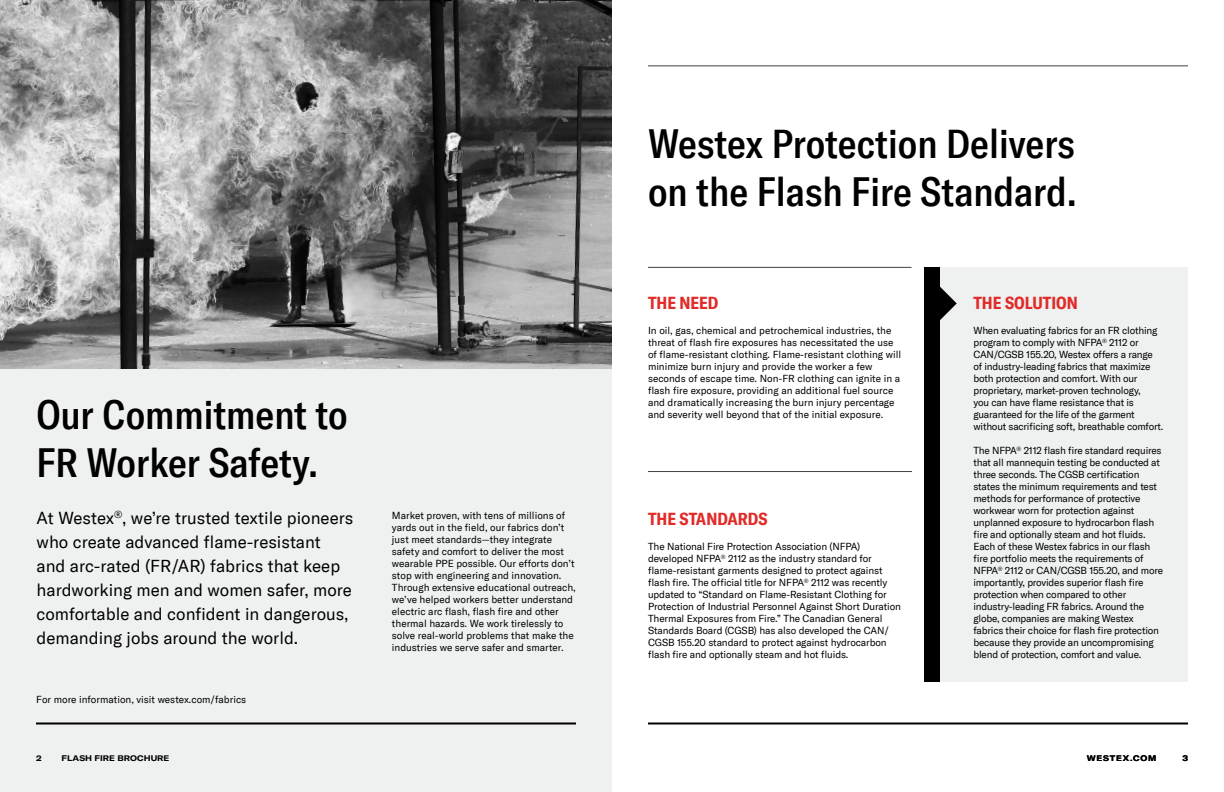
<style>
.page{position:relative;width:1224px;height:792px;background:#fff}
.page>*{position:absolute;margin:0;border:0;box-sizing:border-box;transform-origin:0 0}
.t1{font:500 condensed 40px/48px "GT America";color:#000}
.t2{font:17px/24px "GT America";color:#000}
.t3{font:700 condensed 17px "GT America";color:#e12b28}
.t4{font:10px/12px "GT America";letter-spacing:-.01em;color:#000}
.t5{font:700 expanded 8px "GT America";color:#000}
.t6{font:700 expanded 8px "GT America";letter-spacing:.1em;color:#000}
</style>
<div class="page">
<div style="left:0;top:336px;width:612px;height:456px;background:#eff0f0"></div>
<hr style="left:36px;top:722px;width:540px;height:2px;background:#000">
<img style="left:0;top:0;width:612px;height:369px">
<div style="left:924px;top:268px;width:264px;height:414px;background:#eff0f0"></div>
<hr style="left:648px;top:66px;width:540px;height:1px;background:#414042">
<hr style="left:648px;top:267px;width:264px;height:1px;background:#414042">
<hr style="left:648px;top:471px;width:264px;height:1px;background:#414042">
<svg style="left:940px;top:287px;width:17px;height:33px"></svg>
<div style="left:924px;top:267px;width:16px;height:415px;background:#000"></div>
<hr style="left:648px;top:722px;width:540px;height:2px;background:#000">
<h1 class="t1" style="left:36px;top:391px;width:313px">Our Commitment to<br>FR Worker Safety.</h1>
<h2 class="t2" style="left:37px;top:506px;width:318px">At Westex<sup>®</sup>, we’re trusted textile pioneers who create advanced flame-resistant and arc-rated (FR/AR) fabrics that keep hardworking men and women safer, more comfortable and confident in dangerous, demanding jobs around the world.</h2>
<p class="t4" style="left:36px;top:693px;width:211px">For more information, visit westex.com/fabrics</p>
<p class="t4" style="left:392px;top:509px;width:185px">Market proven, with tens of millions of yards out in the field, our fabrics don’t just meet standards—they integrate safety and comfort to deliver the most wearable PPE possible. Our efforts don’t stop with engineering and innovation.<br>Through extensive educational outreach, we’ve helped workers better understand electric arc flash, flash fire and other thermal hazards. We work tirelessly to solve real-world problems that make the industries we serve safer and smarter.</p>
<h1 class="t1" style="left:648px;top:120px;width:430px">Westex Protection Delivers on the Flash Fire Standard.</h1>
<h2 class="t3" style="left:648px;top:293px;width:72px">THE NEED</h2>
<p class="t4" style="left:648px;top:325px;width:255px">In oil, gas, chemical and petrochemical industries, the threat of flash fire exposures has necessitated the use of flame-resistant clothing. Flame-resistant clothing will minimize burn injury and provide the worker a few seconds of escape time. Non-FR clothing can ignite in a flash fire exposure, providing an additional fuel source and dramatically increasing the burn injury percentage and severity well beyond that of the initial exposure.</p>
<h2 class="t3" style="left:648px;top:508px;width:121px">THE STANDARDS</h2>
<p class="t4" style="left:648px;top:540px;width:255px">The National Fire Protection Association (NFPA) developed NFPA<sup>®</sup> 2112 as the industry standard for flame-resistant garments designed to protect against flash fire. The official title for NFPA<sup>®</sup> 2112 was recently updated to “Standard on Flame-Resistant Clothing for Protection of Industrial Personnel Against Short Duration Thermal Exposures from Fire.” The Canadian General Standards Board (CGSB) has also developed the CAN/ CGSB 155.20 standard to protect against hydrocarbon flash fire and optionally steam and hot fluids.</p>
<h2 class="t3" style="left:973px;top:293px;width:106px">THE SOLUTION</h2>
<p class="t4" style="left:973px;top:325px;width:192px">When evaluating fabrics for an FR clothing program to comply with NFPA<sup>®</sup> 2112 or CAN/CGSB 155.20, Westex offers a range of industry-leading fabrics that maximize both protection and comfort. With our proprietary, market-proven technology,<br>you can have flame resistance that is guaranteed for the life of the garment without sacrificing soft, breathable comfort.</p>
<p class="t4" style="left:973px;top:445px;width:191px">The NFPA<sup>®</sup> 2112 flash fire standard requires that all mannequin testing be conducted at three seconds. The CGSB certification states the minimum requirements and test methods for performance of protective workwear worn for protection against unplanned exposure to hydrocarbon flash fire and optionally steam and hot fluids.<br>Each of these Westex fabrics in our flash fire portfolio meets the requirements of NFPA<sup>®</sup> 2112 or CAN/CGSB 155.20, and more importantly, provides superior flash fire protection when compared to other industry-leading FR fabrics. Around the globe, companies are making Westex fabrics their choice for flash fire protection because they provide an uncompromising blend of protection, comfort and value.</p>
<p class="t5" style="left:36px;top:754px;width:7px">2</p>
<p class="t5" style="left:62px;top:754px;width:109px">FLASH FIRE BROCHURE</p>
<p class="t6" style="left:1087px;top:754px;width:71px">WESTEX.COM</p>
<p class="t5" style="left:1182px;top:754px;width:7px">3</p>
</div>
